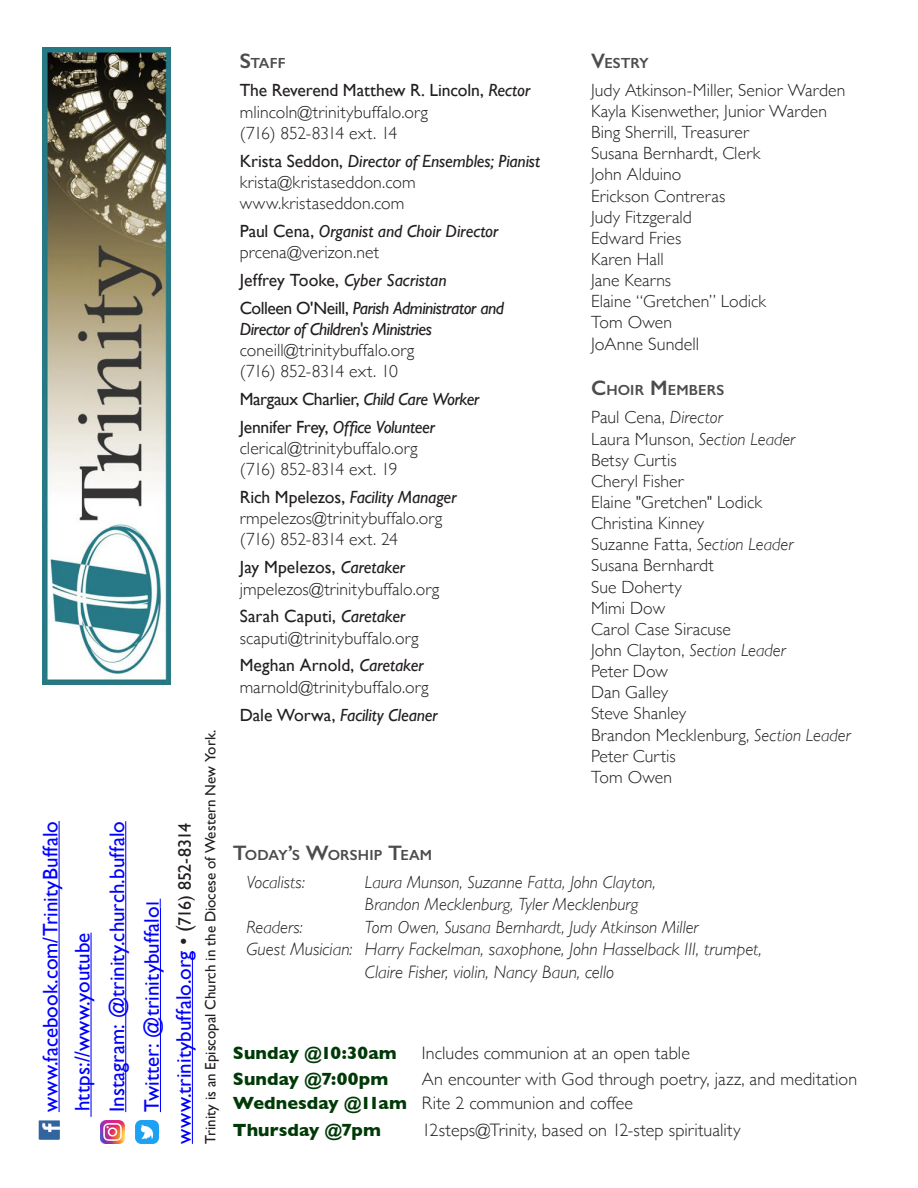
<style>
.page{position:relative;width:918px;height:1188px;background:#fff}
.page>*{position:absolute;margin:0;border:0;box-sizing:border-box;transform-origin:0 0}
.Celebrant{font:21px "Gill Sans";color:#00f}
.Celebrant-2{font:300 18px "Gill Sans";letter-spacing:.005em;color:#231f20}
.Celebrant-3{font:italic 300 18px "Gill Sans";color:#231f20}
.Celebrant-4{font:700 18px "Gill Sans";letter-spacing:.005em;color:#003907}
.Celebrant-5{font:300 17.7px "Gill Sans";letter-spacing:.005em;color:#231f20}
.Celebrant-6{font:italic 17.7px "Gill Sans";letter-spacing:-.01em;color:#231f20}
.Celebrant-7{font:italic 300 17.7px "Gill Sans";color:#231f20}
.Celebrant-8{font:17.7px "Gill Sans";letter-spacing:-.005em;color:#231f20}
.Celebrant-9{font:300 17.7px "Gill Sans";letter-spacing:-.045em;color:#231f20}
.Celebrant-10{font:17.7px "Gill Sans";letter-spacing:-.025em;color:#231f20}
.Celebrant-11{font:300 17.7px "Gill Sans";letter-spacing:-.035em;color:#231f20}
.Celebrant-12{font:300 17.7px "Gill Sans";letter-spacing:-.03em;color:#231f20}
.Celebrant-13{font:15px "Gill Sans";color:#231f20}
.t1{font:600 14.7px "Gill Sans";letter-spacing:.005em;color:#4b4c4d}
.s1{font-size:18px}
.s2{color:#231f20}
.s3{font-size:18px;color:#231f20}
.s4{font-size:21px}
.s5{font-style:italic}
.s6{font-style:normal}
.s7{font-weight:700;color:#003907}
</style>
<div class="page">
<hr style="left:59px;top:821px;width:1px;height:291px;background:#00f">
<hr style="left:91px;top:933px;width:1px;height:184px;background:#00f">
<hr style="left:125px;top:821px;width:1px;height:291px;background:#00f">
<hr style="left:160px;top:908px;width:1px;height:204px;background:#00f">
<hr style="left:192px;top:951px;width:1px;height:193px;background:#00f">
<img style="left:38px;top:1120px;width:22px;height:20px">
<img style="left:100px;top:1120px;width:24px;height:24px">
<img style="left:135px;top:1120px;width:24px;height:24px">
<img style="left:43px;top:48px;width:127px;height:637px">
<p class="Celebrant" style="left:38px;top:1112px;width:293px;rotate:-90deg">www.facebook.com/TrinityBuffalo</p>
<p class="Celebrant" style="left:70px;top:1111px;width:180px;rotate:-90deg">https://www.youtube</p>
<p class="Celebrant" style="left:105px;top:1112px;width:292px;rotate:-90deg">Instagram: @trinity.church.buffalo</p>
<p class="Celebrant" style="left:139px;top:1112px;width:215px;rotate:-90deg">Twitter: @trinitybuffalo<span class="s1">1</span></p>
<p class="Celebrant" style="left:171px;top:1144px;width:322px;rotate:-90deg">www.trinitybuffalo.org <span class="s2">• (</span><span class="s3">716) 852-8314</span></p>
<p class="Celebrant-13" style="left:202px;top:1144px;width:416px;rotate:-90deg">Trinity is an Episcopal Church in the Diocese of Western New York.</p>
<p class="t1" style="left:240px;top:55px;width:39px"><span class="s4">S</span>TAFF</p>
<p class="Celebrant-8" style="left:240px;top:80px;width:292px">The Reverend Matthew R. Lincoln, <span class="s5">Rector</span></p>
<p class="Celebrant-5" style="left:240px;top:98px;width:190px">mlincoln@trinitybuffalo.org</p>
<p class="Celebrant-9" style="left:240px;top:119px;width:159px">(716) 852-8314 ext. 14</p>
<p class="Celebrant-6" style="left:240px;top:150px;width:302px"><span class="s6">Krista Seddon,</span> Director of Ensembles; Pianist</p>
<p class="Celebrant-5" style="left:240px;top:168px;width:177px">krista@kristaseddon.com</p>
<p class="Celebrant-5" style="left:240px;top:189px;width:166px">www.kristaseddon.com</p>
<p class="Celebrant-6" style="left:240px;top:221px;width:260px"><span class="s6">Paul Cena,</span> Organist and Choir Director</p>
<p class="Celebrant-5" style="left:240px;top:238px;width:141px">prcena@verizon.net</p>
<p class="Celebrant-6" style="left:240px;top:270px;width:209px"><span class="s6">Jeffrey Tooke,</span> Cyber Sacristan</p>
<p class="Celebrant-6" style="left:240px;top:298px;width:266px"><span class="s6">Colleen O'Neill,</span> Parish Administrator and</p>
<p class="Celebrant-6" style="left:240px;top:319px;width:194px">Director of Children's Ministries</p>
<p class="Celebrant-5" style="left:240px;top:336px;width:176px">coneill@trinitybuffalo.org</p>
<p class="Celebrant-11" style="left:240px;top:357px;width:160px">(716) 852-8314 ext. 10</p>
<p class="Celebrant-10" style="left:240px;top:389px;width:241px">Margaux Charlier, <span class="s5">Child Care Worker</span></p>
<p class="Celebrant-6" style="left:240px;top:417px;width:197px"><span class="s6">Jennifer Frey,</span> Office Volunteer</p>
<p class="Celebrant-5" style="left:240px;top:434px;width:179px">clerical@trinitybuffalo.org</p>
<p class="Celebrant-9" style="left:240px;top:456px;width:159px">(716) 852-8314 ext. 19</p>
<p class="Celebrant-6" style="left:240px;top:487px;width:218px"><span class="s6">Rich Mpelezos,</span> Facility Manager</p>
<p class="Celebrant-5" style="left:240px;top:505px;width:204px">rmpelezos@trinitybuffalo.org</p>
<p class="Celebrant-12" style="left:240px;top:526px;width:160px">(716) 852-8314 ext. 24</p>
<p class="Celebrant-8" style="left:240px;top:557px;width:167px">Jay Mpelezos, <span class="s5">Caretaker</span></p>
<p class="Celebrant-5" style="left:240px;top:575px;width:201px">jmpelezos@trinitybuffalo.org</p>
<p class="Celebrant-8" style="left:240px;top:606px;width:167px">Sarah Caputi, <span class="s5">Caretaker</span></p>
<p class="Celebrant-5" style="left:240px;top:624px;width:180px">scaputi@trinitybuffalo.org</p>
<p class="Celebrant-8" style="left:240px;top:655px;width:186px">Meghan Arnold, <span class="s5">Caretaker</span></p>
<p class="Celebrant-5" style="left:240px;top:673px;width:190px">marnold@trinitybuffalo.org</p>
<p class="Celebrant-6" style="left:240px;top:704px;width:200px"><span class="s6">Dale Worwa,</span> Facility Cleaner</p>
<p class="t1" style="left:591px;top:54px;width:59px"><span class="s4">V</span>ESTRY</p>
<p class="Celebrant-5" style="left:591px;top:76px;width:256px">Judy Atkinson-Miller, Senior Warden</p>
<p class="Celebrant-5" style="left:591px;top:97px;width:238px">Kayla Kisenwether, Junior Warden</p>
<p class="Celebrant-5" style="left:591px;top:118px;width:159px">Bing Sherrill, Treasurer</p>
<p class="Celebrant-5" style="left:591px;top:139px;width:171px">Susana Bernhardt, Clerk</p>
<p class="Celebrant-5" style="left:591px;top:161px;width:92px">John Alduino</p>
<p class="Celebrant-5" style="left:591px;top:182px;width:136px">Erickson Contreras</p>
<p class="Celebrant-5" style="left:591px;top:203px;width:102px">Judy Fitzgerald</p>
<p class="Celebrant-5" style="left:591px;top:224px;width:92px">Edward Fries</p>
<p class="Celebrant-5" style="left:591px;top:245px;width:74px">Karen Hall</p>
<p class="Celebrant-5" style="left:591px;top:266px;width:82px">Jane Kearns</p>
<p class="Celebrant-5" style="left:591px;top:288px;width:176px">Elaine “Gretchen” Lodick</p>
<p class="Celebrant-5" style="left:591px;top:309px;width:83px">Tom Owen</p>
<p class="Celebrant-2" style="left:591px;top:330px;width:110px">JoAnne Sundell</p>
<p class="t1" style="left:591px;top:382px;width:134px"><span class="s4">C</span>HOIR <span class="s4">M</span> EMBERS</p>
<p class="Celebrant-5" style="left:591px;top:404px;width:133px">Paul Cena, <span class="s5">Director</span></p>
<p class="Celebrant-7" style="left:591px;top:429px;width:206px"><span class="s6">Laura Munson,</span> Section Leader</p>
<p class="Celebrant-5" style="left:591px;top:446px;width:87px">Betsy Curtis</p>
<p class="Celebrant-5" style="left:591px;top:467px;width:94px">Cheryl Fisher</p>
<p class="Celebrant-5" style="left:591px;top:488px;width:173px">Elaine "Gretchen" Lodick</p>
<p class="Celebrant-5" style="left:591px;top:509px;width:115px">Christina Kinney</p>
<p class="Celebrant-5" style="left:591px;top:531px;width:204px">Suzanne Fatta, <span class="s5">Section Leader</span></p>
<p class="Celebrant-5" style="left:591px;top:552px;width:124px">Susana Bernhardt</p>
<p class="Celebrant-5" style="left:591px;top:573px;width:92px">Sue Doherty</p>
<p class="Celebrant-5" style="left:591px;top:594px;width:76px">Mimi Dow</p>
<p class="Celebrant-5" style="left:591px;top:615px;width:141px">Carol Case Siracuse</p>
<p class="Celebrant-7" style="left:591px;top:640px;width:196px"><span class="s6">John Clayton,</span> Section Leader</p>
<p class="Celebrant-5" style="left:591px;top:657px;width:78px">Peter Dow</p>
<p class="Celebrant-5" style="left:591px;top:679px;width:79px">Dan Galley</p>
<p class="Celebrant-5" style="left:591px;top:700px;width:97px">Steve Shanley</p>
<p class="Celebrant-5" style="left:591px;top:721px;width:261px">Brandon Mecklenburg, <span class="s5">Section Leader</span></p>
<p class="Celebrant-5" style="left:591px;top:742px;width:86px">Peter Curtis</p>
<p class="Celebrant-5" style="left:591px;top:764px;width:83px">Tom Owen</p>
<p class="t1" style="left:233px;top:846px;width:201px"><span class="s4">T</span>ODAY<span class="s4">’</span>S <span class="s4">W</span>ORSH IP <span class="s4">T</span>EAM</p>
<p class="Celebrant-7" style="left:246px;top:872px;width:60px">Vocalists:</p>
<p class="Celebrant-7" style="left:365px;top:872px;width:292px">Laura Munson, Suzanne Fatta, John Clayton,</p>
<p class="Celebrant-7" style="left:365px;top:894px;width:275px">Brandon Mecklenburg, Tyler Mecklenburg</p>
<p class="Celebrant-7" style="left:246px;top:917px;width:58px">Readers:</p>
<p class="Celebrant-7" style="left:365px;top:917px;width:335px">Tom Owen, Susana Bernhardt, Judy Atkinson Miller</p>
<p class="Celebrant-3" style="left:246px;top:939px;width:517px">Guest Musician: Harry Fackelman, saxophone, John Hasselback III, trumpet,</p>
<p class="Celebrant-3" style="left:365px;top:962px;width:251px">Claire Fisher, violin, Nancy Baun, cello</p>
<p class="Celebrant-4" style="left:233px;top:1038px;width:165px">Sunday @10:30am</p>
<p class="Celebrant-2" style="left:422px;top:1039px;width:269px">Includes communion at an open table</p>
<p class="Celebrant-4" style="left:233px;top:1065px;width:157px">Sunday @7:00pm</p>
<p class="Celebrant-2" style="left:422px;top:1065px;width:437px">An encounter with God through poetry, jazz, and meditation</p>
<p class="Celebrant-2" style="left:233px;top:1089px;width:402px"><span class="s7">Wednesday @11am</span> Rite 2 communion and coffee</p>
<p class="Celebrant-4" style="left:233px;top:1116px;width:149px">Thursday @7pm</p>
<p class="Celebrant-2" style="left:422px;top:1116px;width:320px">12steps@Trinity, based on 12-step spirituality</p>
</div>
